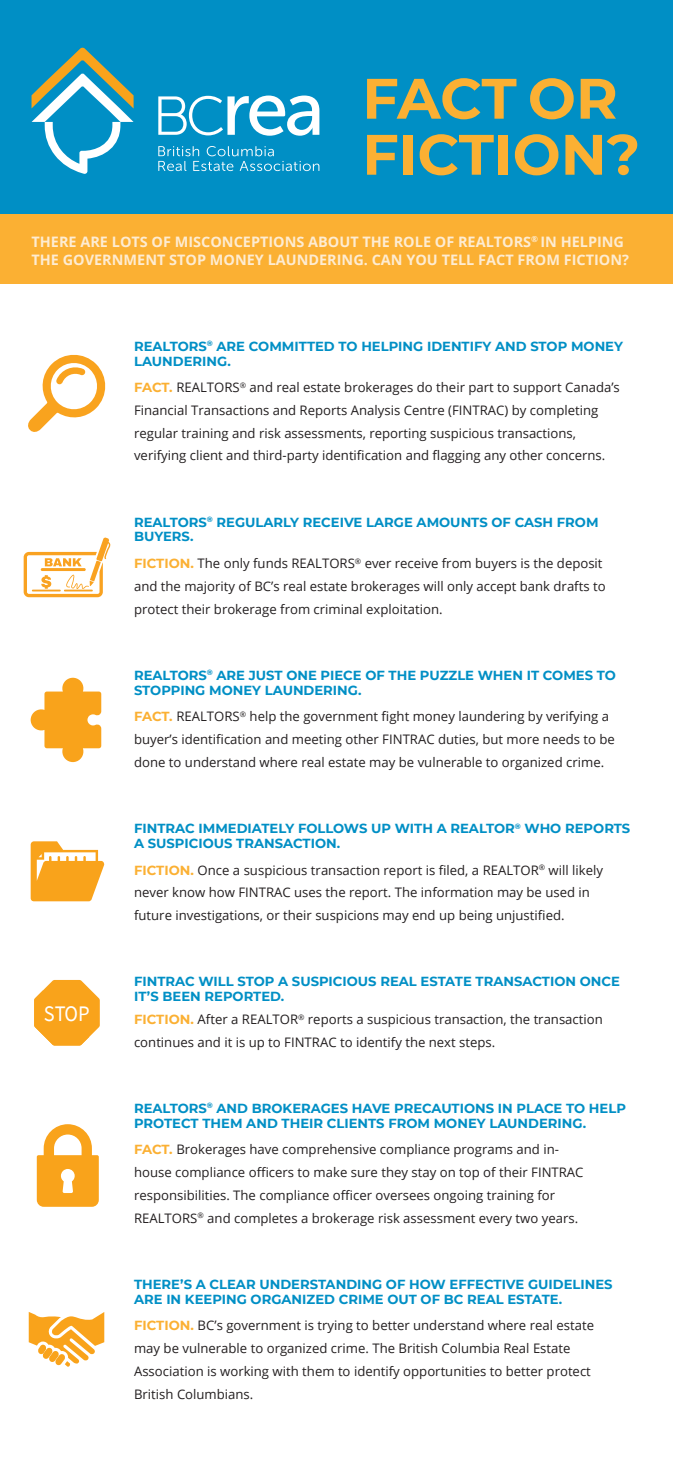
<style>
.page{position:relative;width:673px;height:1457px;background:#fff}
.page>*{position:absolute;margin:0;border:0;box-sizing:border-box;transform-origin:0 0}
.Heading_1{font:700 56.88px/56px "Montserrat";color:#fbb033}
.t1{font:22.22px "Source Sans Pro";color:#fff;scale:.92 1}
.t2{font:700 14.44px/17.5px "Open Sans";color:#feecd2}
.t3{font:13.12px/22.8px "Open Sans";color:#231f20}
.t4{font:700 13.12px/14.9px "Montserrat";color:#008fc5}
.s1{font-family:"Montserrat";font-weight:700;color:#fbb033}
</style>
<div class="page">
<div style="left:0;top:213px;width:672px;height:70px;background:#fbb033"></div>
<div style="left:0;top:0;width:672px;height:213px;background:#008fc5"></div>
<svg style="left:32px;top:48px;width:101px;height:126px"></svg>
<svg style="left:158px;top:146px;width:161px;height:25px"></svg>
<svg style="left:158px;top:95px;width:161px;height:41px"></svg>
<svg style="left:34px;top:979px;width:66px;height:66px"></svg>
<svg style="left:37px;top:1124px;width:62px;height:82px"></svg>
<svg style="left:29px;top:1312px;width:75px;height:54px"></svg>
<svg style="left:31px;top:841px;width:73px;height:60px"></svg>
<svg style="left:31px;top:677px;width:70px;height:85px"></svg>
<svg style="left:28px;top:355px;width:77px;height:77px"></svg>
<svg style="left:24px;top:537px;width:86px;height:60px"></svg>
<hr style="left:41px;top:568px;width:45px;height:3px;background:#f9a221">
<hr style="left:64px;top:589px;width:29px;height:2px;background:#f9a221">
<hr style="left:32px;top:589px;width:29px;height:2px;background:#f9a221">
<p class="Heading_1" style="left:362px;top:68px;width:279px">FACT OR<br>FICTION?</p>
<p class="t2" style="left:32px;top:233px;width:598px">THERE ARE LOTS OF MISCONCEPTIONS ABOUT THE ROLE OF REALTORS<sup>®</sup> IN HELPING<br>THE GOVERNMENT STOP MONEY LAUNDERING. CAN YOU TELL FACT FROM FICTION?</p>
<p class="t4" style="left:134px;top:338px;width:490px">REALTORS<sup>®</sup> ARE COMMITTED TO HELPING IDENTIFY AND STOP MONEY<br>LAUNDERING.</p>
<p class="t3" style="left:134px;top:375px;width:487px"><span class="s1">FACT.</span> REALTORS<sup>®</sup> and real estate brokerages do their part to support Canada’s Financial Transactions and Reports Analysis Centre (FINTRAC) by completing regular training and risk assessments, reporting suspicious transactions, verifying client and third-party identification and flagging any other concerns.</p>
<p class="t4" style="left:134px;top:514px;width:465px">REALTORS<sup>®</sup> REGULARLY RECEIVE LARGE AMOUNTS OF CASH FROM<br>BUYERS.</p>
<p class="t3" style="left:134px;top:551px;width:472px"><span class="s1">FICTION.</span> The only funds REALTORS<sup>®</sup> ever receive from buyers is the deposit and the majority of BC’s real estate brokerages will only accept bank drafts to protect their brokerage from criminal exploitation.</p>
<p class="t4" style="left:134px;top:667px;width:483px">REALTORS<sup>®</sup> ARE JUST ONE PIECE OF THE PUZZLE WHEN IT COMES TO<br>STOPPING MONEY LAUNDERING.</p>
<p class="t3" style="left:134px;top:704px;width:482px"><span class="s1">FACT.</span> REALTORS<sup>®</sup> help the government fight money laundering by verifying a buyer’s identification and meeting other FINTRAC duties, but more needs to be done to understand where real estate may be vulnerable to organized crime.</p>
<h2 class="t1" style="left:44px;top:999px;width:51px">STOP</h2>
<p class="t4" style="left:134px;top:820px;width:497px">FINTRAC IMMEDIATELY FOLLOWS UP WITH A REALTOR<sup>®</sup> WHO REPORTS<br>A SUSPICIOUS TRANSACTION.</p>
<p class="t3" style="left:134px;top:858px;width:470px"><span class="s1">FICTION.</span> Once a suspicious transaction report is filed, a REALTOR<sup>®</sup> will likely never know how FINTRAC uses the report. The information may be used in future investigations, or their suspicions may end up being unjustified.</p>
<p class="t4" style="left:134px;top:973px;width:487px">FINTRAC WILL STOP A SUSPICIOUS REAL ESTATE TRANSACTION ONCE<br>IT’S BEEN REPORTED.</p>
<p class="t3" style="left:134px;top:1007px;width:470px"><span class="s1">FICTION.</span> After a REALTOR<sup>®</sup> reports a suspicious transaction, the transaction continues and it is up to FINTRAC to identify the next steps.</p>
<p class="t4" style="left:134px;top:1099px;width:493px">REALTORS<sup>®</sup> AND BROKERAGES HAVE PRECAUTIONS IN PLACE TO HELP<br>PROTECT THEM AND THEIR CLIENTS FROM MONEY LAUNDERING.</p>
<p class="t3" style="left:134px;top:1137px;width:450px"><span class="s1">FACT.</span> Brokerages have comprehensive compliance programs and in&shy;house compliance officers to make sure they stay on top of their FINTRAC responsibilities. The compliance officer oversees ongoing training for REALTORS<sup>®</sup> and completes a brokerage risk assessment every two years.</p>
<p class="t4" style="left:134px;top:1275px;width:479px">THERE’S A CLEAR UNDERSTANDING OF HOW EFFECTIVE GUIDELINES<br>ARE IN KEEPING ORGANIZED CRIME OUT OF BC REAL ESTATE.</p>
<p class="t3" style="left:134px;top:1313px;width:461px"><span class="s1">FICTION.</span> BC’s government is trying to better understand where real estate may be vulnerable to organized crime. The British Columbia Real Estate Association is working with them to identify opportunities to better protect British Columbians.</p>
</div>
